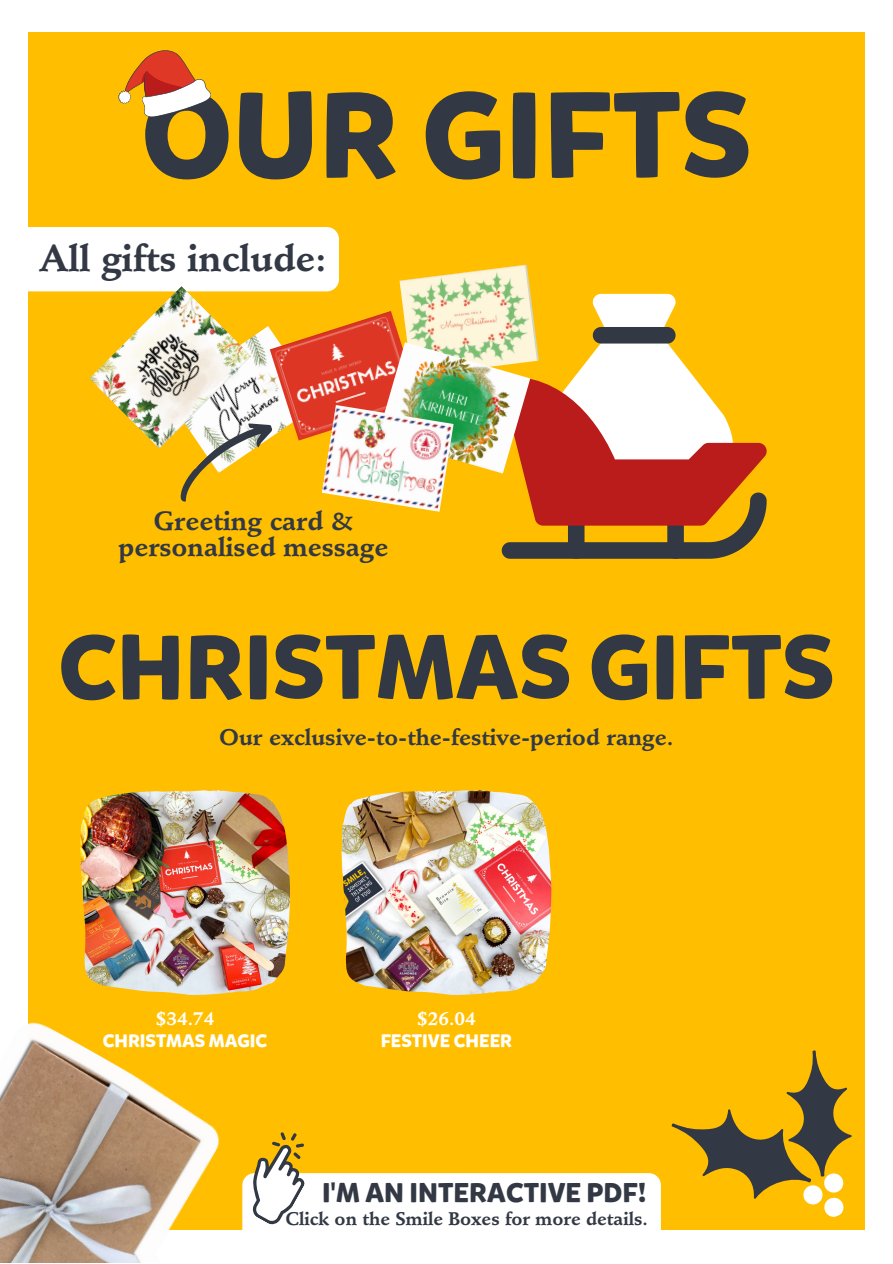
<style>
.page{position:relative;width:893px;height:1264px;background:#fff}
.page>*{position:absolute;margin:0;border:0;box-sizing:border-box;transform-origin:0 0}
.t1{font:700 120.6px "Mikado";color:#323844}
.t2{font:700 89.85px "Mikado";color:#323844}
.t3{font:700 36.9px "Stempel Schneidler";color:#323844}
.t4{font:700 27px "Mikado";color:#323844}
.t5{font:700 26.1px/26.1px "Stempel Schneidler";color:#323844;text-align:center}
.t6{font:700 22.5px "Stempel Schneidler";color:#323844}
.t7{font:700 18.15px "Stempel Schneidler";color:#323844}
.t8{font:700 18px "Mikado";color:#fff}
.t9{font:700 18px "Stempel Schneidler";color:#fff}
</style>
<div class="page">
<div style="left:28px;top:32px;width:836px;height:1198px;background:#ffbf00"></div>
<svg style="left:671px;top:1044px;width:194px;height:186px"></svg>
<img style="left:0;top:1022px;width:220px;height:240px">
<div style="left:28px;top:227px;width:311px;height:64px;background:#fff"></div>
<img style="left:251px;top:326px;width:49px;height:115px">
<img style="left:270px;top:311px;width:129px;height:129px">
<img style="left:399px;top:265px;width:132px;height:77px">
<svg style="left:501px;top:294px;width:265px;height:264px"></svg>
<svg style="left:180px;top:410px;width:96px;height:92px"></svg>
<img style="left:377px;top:342px;width:153px;height:131px">
<svg style="left:242px;top:1132px;width:419px;height:98px"></svg>
<svg style="left:118px;top:50px;width:93px;height:67px"></svg>
<img style="left:89px;top:286px;width:162px;height:162px">
<img style="left:322px;top:405px;width:131px;height:106px">
<img style="left:80px;top:790px;width:210px;height:204px">
<img style="left:341px;top:790px;width:210px;height:204px">
<p class="t1" style="left:141px;top:56px;width:611px">OUR GIFTS</p>
<p class="t3" style="left:39px;top:236px;width:288px">All gifts include:</p>
<p class="t5" style="left:118px;top:508px;width:272px">Greeting card &amp; personalised message</p>
<p class="t2" style="left:58px;top:608px;width:777px">CHRISTMAS GIFTS</p>
<p class="t6" style="left:219px;top:723px;width:456px">Our exclusive-to-the-festive-period range.</p>
<p class="t9" style="left:156px;top:1008px;width:60px">$34.74</p>
<p class="t8" style="left:103px;top:1028px;width:166px">CHRISTMAS MAGIC</p>
<p class="t9" style="left:417px;top:1008px;width:60px">$26.04</p>
<p class="t8" style="left:380px;top:1028px;width:133px">FESTIVE CHEER</p>
<p class="t4" style="left:322px;top:1174px;width:325px">I'M AN INTERACTIVE PDF!</p>
<p class="t7" style="left:285px;top:1207px;width:364px">Click on the Smile Boxes for more details.</p>
</div>
